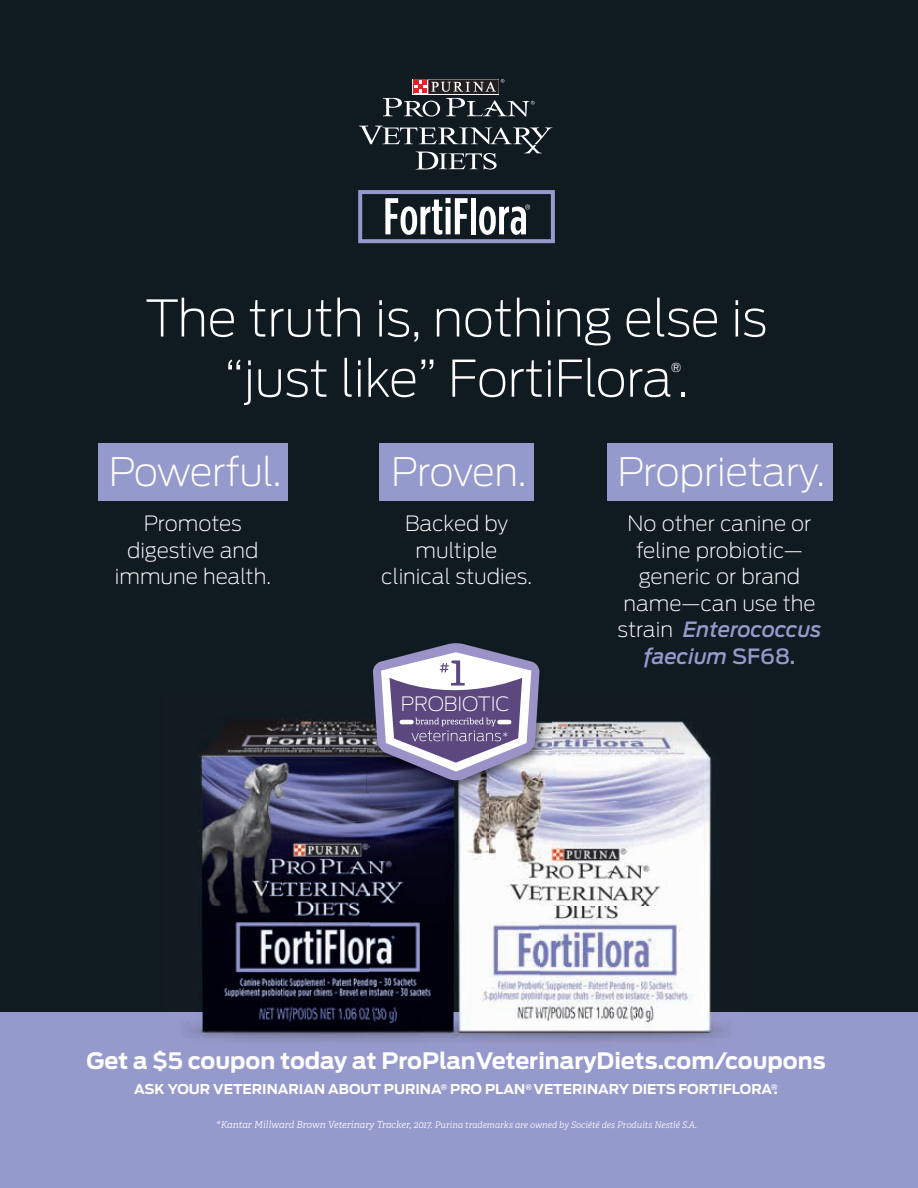
<style>
.page{position:relative;width:918px;height:1188px;background:#fff}
.page>*{position:absolute;margin:0;border:0;box-sizing:border-box;transform-origin:0 0}
.t1{font:200 50.1px/60.2px "Antenna";letter-spacing:-.01em;color:#fff;text-align:center}
.t2{font:200 39px "Antenna";letter-spacing:-.015em;color:#fff}
.t3{font:700 22.5px "Antenna";color:#fff}
.t4{font:200 20.85px/26.5px "Antenna";color:#fff;text-align:center}
.t5{font:200 19.65px "Antenna";color:#fff}
.t6{font:700 13.5px "Antenna";color:#fff}
.t7{font:12.3px "Antenna";color:#fff}
.t8{font:200 10.65px "Antenna";color:#fff}
.t9{font:italic 300 9px "Adelle";color:#fff}
.s1{font-weight:500;font-style:italic;color:#959acc}
.s2{font-weight:500;color:#959acc}
.s3{font-size:9.75px}
</style>
<div class="page">
<div style="left:0;top:0;width:918px;height:1112px;background:#101a21"></div>
<div style="left:0;top:1012px;width:918px;height:176px;background:#959acc"></div>
<img style="left:199px;top:719px;width:171px;height:293px">
<img style="left:370px;top:792px;width:51px;height:220px">
<img style="left:187px;top:1012px;width:538px;height:32px">
<img style="left:539px;top:721px;width:173px;height:291px">
<img style="left:488px;top:792px;width:51px;height:220px">
<img style="left:421px;top:792px;width:67px;height:252px">
<svg style="left:383px;top:79px;width:152px;height:38px"></svg>
<svg style="left:359px;top:126px;width:193px;height:44px"></svg>
<svg style="left:358px;top:190px;width:197px;height:53px"></svg>
<div style="left:98px;top:443px;width:190px;height:58px;background:#959acc"></div>
<div style="left:379px;top:443px;width:154px;height:58px;background:#959acc"></div>
<div style="left:607px;top:443px;width:225px;height:58px;background:#959acc"></div>
<img style="left:366px;top:719px;width:55px;height:73px">
<img style="left:421px;top:721px;width:131px;height:71px">
<svg style="left:373px;top:643px;width:167px;height:137px"></svg>
<h1 class="t1" style="left:145px;top:288px;width:624px">The truth is, nothing else is “just like” FortiFlora.</h1>
<p class="t7" style="left:671px;top:360px;width:12px">®</p>
<h2 class="t2" style="left:109px;top:449px;width:174px">Powerful.</h2>
<p class="t4" style="left:115px;top:511px;width:158px">Promotes digestive and immune health.</p>
<h2 class="t2" style="left:391px;top:449px;width:137px">Proven.</h2>
<p class="t4" style="left:381px;top:511px;width:152px">Backed by multiple clinical studies.</p>
<p class="t5" style="left:401px;top:692px;width:110px">PROBIOTIC</p>
<p class="t8" style="left:503px;top:730px;width:8px">*</p>
<h2 class="t2" style="left:617px;top:449px;width:209px">Proprietary.</h2>
<p class="t4" style="left:617px;top:511px;width:206px">No other canine or feline probiotic— generic or brand name—can use the strain <span class="s1">Enterococcus faecium</span> <span class="s2">SF68.</span></p>
<p class="t3" style="left:86px;top:1047px;width:741px">Get a $5 coupon today at ProPlanVeterinaryDiets.com/coupons</p>
<p class="t6" style="left:134px;top:1081px;width:645px">ASK YOUR VETERINARIAN ABOUT PURINA<sup>®</sup> PRO PLAN<sup>®</sup> VETERINARY DIETS FORTIFLORA<sup>®</sup>.</p>
<p class="t9" style="left:216px;top:1119px;width:482px"><span class="s3">*Kantar Millward Brown Veterinary Tracker, 2017.</span> Purina trademarks are owned by Société des Produits Nestlé S.A.</p>
</div>
